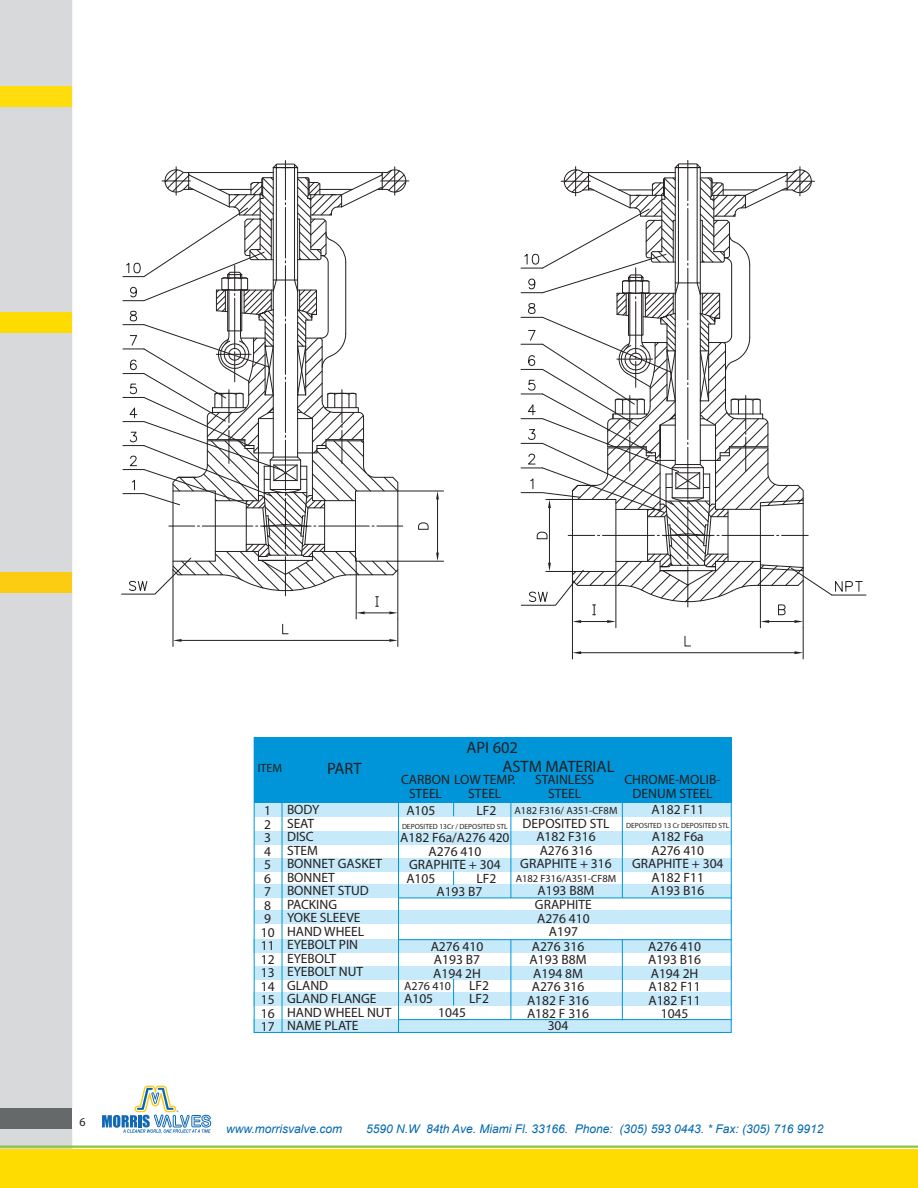
<style>
.page{position:relative;width:918px;height:1188px;background:#fff}
.page>*{position:absolute;margin:0;border:0;box-sizing:border-box;transform-origin:0 0}
.t1{font:16.5px "Myriad Pro";color:#231f20}
.t2{font:13.5px/13.5px "Myriad Pro";color:#231f20;text-align:center}
.t3{font:italic 12px "Arial";color:#0067af}
.t4{font:12px "Myriad Pro";color:#231f20}
.t5{font:10.5px "Myriad Pro";color:#231f20}
.t6{font:7.5px "Myriad Pro";color:#231f20}
</style>
<div class="page">
<div style="left:0;top:0;width:72px;height:1149px;background:#d8d9da"></div>
<div style="left:0;top:1109px;width:72px;height:20px;background:#666969"></div>
<div style="left:0;top:312px;width:72px;height:20px;background:#ffdc01"></div>
<div style="left:0;top:572px;width:72px;height:20px;background:#fccc12"></div>
<div style="left:0;top:86px;width:72px;height:21px;background:#ffdc0b"></div>
<div style="left:0;top:1149px;width:918px;height:39px;background:#ffdc01"></div>
<svg style="left:102px;top:1086px;width:109px;height:47px"></svg>
<hr style="left:0;top:1146px;width:918px;height:2px;background:#8bc63e">
<div style="left:254px;top:910px;width:477px;height:13px;background:#c6eafa"></div>
<div style="left:254px;top:940px;width:477px;height:13px;background:#c6eafa"></div>
<div style="left:254px;top:966px;width:477px;height:13px;background:#c6eafa"></div>
<div style="left:254px;top:992px;width:477px;height:13px;background:#c6eafa"></div>
<div style="left:254px;top:1020px;width:477px;height:13px;background:#c6eafa"></div>
<div style="left:254px;top:737px;width:477px;height:66px;background:#0095d9"></div>
<div style="left:254px;top:803px;width:477px;height:13px;background:#c6eafa"></div>
<div style="left:254px;top:831px;width:477px;height:13px;background:#c6eafa"></div>
<div style="left:254px;top:858px;width:477px;height:13px;background:#c6eafa"></div>
<div style="left:254px;top:885px;width:477px;height:13px;background:#c6eafa"></div>
<div style="left:254px;top:737px;width:478px;height:296px;border:1px solid #0095d9"></div>
<hr style="left:398px;top:794px;width:1px;height:239px;background:#0095d9">
<hr style="left:398px;top:898px;width:333px;height:1px;background:#0095d9">
<hr style="left:398px;top:939px;width:333px;height:1px;background:#0095d9">
<hr style="left:398px;top:1019px;width:333px;height:1px;background:#0095d9">
<hr style="left:511px;top:794px;width:1px;height:104px;background:#0095d9">
<svg style="left:453px;top:803px;width:1px;height:13px"></svg>
<svg style="left:453px;top:871px;width:1px;height:14px"></svg>
<svg style="left:453px;top:979px;width:1px;height:26px"></svg>
<hr style="left:622px;top:794px;width:1px;height:104px;background:#0095d9">
<hr style="left:622px;top:940px;width:1px;height:80px;background:#0095d9">
<hr style="left:511px;top:940px;width:1px;height:80px;background:#0095d9">
<hr style="left:282px;top:769px;width:1px;height:264px;background:#0095d9">
<hr style="left:688px;top:160px;width:1px;height:41px;background:#231f20">
<hr style="left:803px;top:628px;width:1px;height:31px;background:#231f20">
<hr style="left:572px;top:628px;width:1px;height:31px;background:#231f20">
<hr style="left:581px;top:652px;width:213px;height:1px;background:#231f20">
<svg style="left:794px;top:651px;width:9px;height:3px"></svg>
<svg style="left:573px;top:651px;width:8px;height:3px"></svg>
<svg style="left:684px;top:636px;width:7px;height:11px"></svg>
<hr style="left:832px;top:595px;width:34px;height:1px;background:#231f20">
<hr style="left:616px;top:571px;width:1px;height:57px;background:#231f20">
<hr style="left:803px;top:580px;width:1px;height:48px;background:#231f20">
<hr style="left:572px;top:580px;width:1px;height:48px;background:#231f20">
<hr style="left:760px;top:568px;width:1px;height:60px;background:#231f20">
<svg style="left:520px;top:163px;width:342px;height:460px"></svg>
<hr style="left:285px;top:161px;width:1px;height:39px;background:#231f20">
<svg style="left:121px;top:163px;width:323px;height:484px"></svg>
<p class="t4" style="left:80px;top:1115px;width:8px">6</p>
<p class="t4" style="left:258px;top:761px;width:26px">ITEM</p>
<p class="t1" style="left:466px;top:737px;width:53px">API 602</p>
<p class="t1" style="left:327px;top:758px;width:36px">PART</p>
<p class="t1" style="left:502px;top:757px;width:114px">ASTM MATERIAL</p>
<p class="t2" style="left:409px;top:773px;width:108px;text-align:left;text-indent:-8px">CARBON LOW TEMP.<br>STEEL</p>
<p class="t2" style="left:535px;top:773px;width:61px">STAINLESS<br>STEEL</p>
<p class="t2" style="left:624px;top:773px;width:98px">CHROME-MOLIB-<br>DENUM STEEL</p>
<p class="t2" style="left:468px;top:786px;width:35px">STEEL</p>
<p class="t2" style="left:261px;top:804px;width:15px;text-align:left">1<br>2<br>3<br>4<br>5<br>6<br>7<br>8<br>9<br>10<br>11<br>12<br>13<br>14<br>15<br>16<br>17</p>
<p class="t2" style="left:287px;top:803px;width:106px;text-align:left">BODY<br>SEAT<br>DISC<br>STEM<br>BONNET GASKET<br>BONNET<br>BONNET STUD<br>PACKING<br>YOKE SLEEVE<br>HAND WHEEL<br>EYEBOLT PIN<br>EYEBOLT<br>EYEBOLT NUT<br>GLAND<br>GLAND FLANGE<br>HAND WHEEL NUT<br>NAME PLATE</p>
<p class="t2" style="left:406px;top:804px;width:31px">A105</p>
<p class="t2" style="left:477px;top:804px;width:21px">LF2</p>
<p class="t5" style="left:515px;top:804px;width:104px">A182 F316/ A351-CF8M</p>
<p class="t2" style="left:520px;top:816px;width:93px">DEPOSITED STL<br>A182 F316<br>A276 316<br>GRAPHITE + 316</p>
<p class="t5" style="left:516px;top:872px;width:102px">A182 F316/A351-CF8M</p>
<p class="t2" style="left:538px;top:884px;width:58px">A193 B8M</p>
<p class="t6" style="left:402px;top:821px;width:107px">DEPOSITED 13Cr / DEPOSITED STL</p>
<p class="t2" style="left:400px;top:831px;width:111px">A182 F6a/A276 420<br>A276 410<br>GRAPHITE + 304</p>
<p class="t2" style="left:406px;top:871px;width:31px">A105</p>
<p class="t2" style="left:436px;top:871px;width:62px;line-height:13px;text-align:left;text-indent:40px">LF2<br>A193 B7</p>
<p class="t2" style="left:431px;top:939px;width:54px;text-align:left">A276 410<br>A193 B7<br>A194 2H</p>
<p class="t4" style="left:404px;top:979px;width:48px">A276 410</p>
<p class="t2" style="left:469px;top:978px;width:21px">LF2</p>
<p class="t2" style="left:404px;top:992px;width:31px">A105</p>
<p class="t2" style="left:469px;top:992px;width:21px">LF2</p>
<p class="t2" style="left:438px;top:1005px;width:29px">1045</p>
<p class="t2" style="left:535px;top:898px;width:58px">GRAPHITE<br>A276 410<br>A197</p>
<p class="t2" style="left:527px;top:939px;width:64px">A276 316<br>A193 B8M<br>A194 8M<br>A276 316<br>A182 F 316<br>A182 F 316</p>
<p class="t2" style="left:548px;top:1019px;width:22px">304</p>
<p class="t2" style="left:652px;top:803px;width:54px">A182 F11</p>
<p class="t6" style="left:626px;top:821px;width:105px">DEPOSITED 13 Cr DEPOSITED STL</p>
<p class="t2" style="left:632px;top:830px;width:93px">A182 F6a<br>A276 410<br>GRAPHITE + 304<br>A182 F11<br>A193 B16</p>
<p class="t2" style="left:648px;top:939px;width:55px">A276 410<br>A193 B16<br>A194 2H<br>A182 F11<br>A182 F11<br>1045</p>
<p class="t3" style="left:226px;top:1121px;width:118px">www.morrisvalve.com</p>
<p class="t3" style="left:366px;top:1121px;width:459px">5590 N.W 84th Ave. Miami Fl. 33166. Phone: (305) 593 0443. * Fax: (305) 716 9912</p>
</div>
